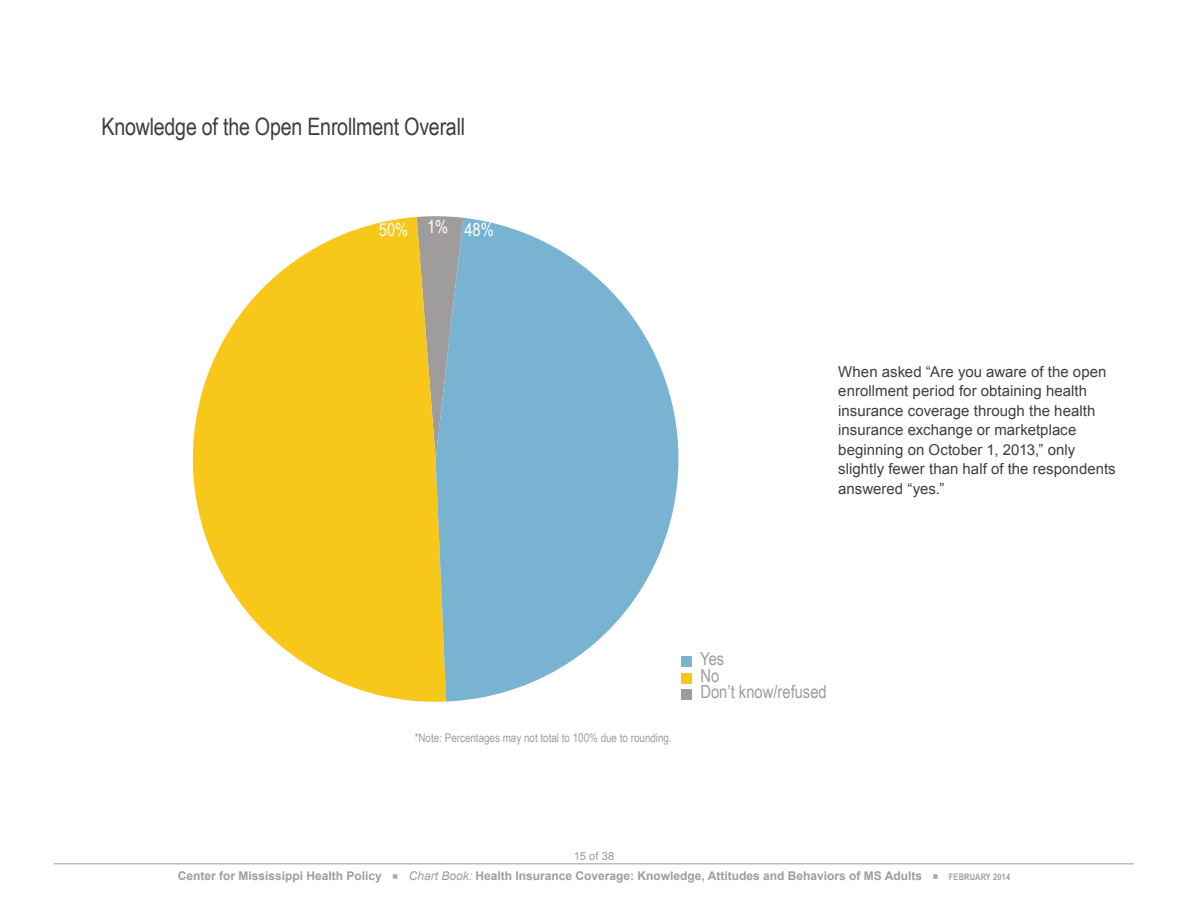
<style>
.page{position:relative;width:1188px;height:918px;background:#fff}
.page>*{position:absolute;margin:0;border:0;box-sizing:border-box;transform-origin:0 0}
.Chart_Titles{font:24px "Arial Narrow";letter-spacing:-.01em;color:#3e3e3f}
.Key_Labels_for_Chart{font:18px "Arial Narrow";color:#9f9d9b}
.t1{font:18px "Arial Narrow";color:#fff}
.Body_Copy{font:15px/19.5px "Arial";color:#3e3e3f}
.t2{font:700 12px "Arial";color:#9f9d9b}
.Key_Labels_for_Chart-2{font:12px "Arial Narrow";color:#9f9d9b}
.t3{font:11.25px "Arial";color:#9f9d9b}
.t4{font:700 9px "Arial Narrow";letter-spacing:.02em;color:#9f9d9b}
.s1{font-weight:400;font-style:italic}
</style>
<div class="page">
<hr style="left:54px;top:863px;width:1080px;height:1px;background:#9f9d9b">
<svg style="left:192px;top:217px;width:254px;height:485px;fill:#f7c71a"></svg>
<svg style="left:436px;top:218px;width:256px;height:484px;fill:#78b3d1"></svg>
<div style="left:681px;top:656px;width:11px;height:11px;background:#78b3d1"></div>
<div style="left:681px;top:673px;width:11px;height:10px;background:#f7c61a"></div>
<div style="left:681px;top:689px;width:11px;height:11px;background:#9f9d9b"></div>
<p class="Chart_Titles" style="left:102px;top:109px;width:365px">Knowledge of the Open Enrollment Overall</p>
<p class="t1" style="left:379px;top:217px;width:117px">50% 1% 48%</p>
<p class="Body_Copy" style="left:838px;top:362px;width:279px">When asked “Are you aware of the open enrollment period for obtaining health insurance coverage through the health insurance exchange or marketplace beginning on October 1, 2013,” only slightly fewer than half of the respondents answered “yes.”</p>
<p class="Key_Labels_for_Chart-2" style="left:415px;top:729px;width:259px">*Note: Percentages may not total to 100% due to rounding.</p>
<p class="Key_Labels_for_Chart" style="left:700px;top:646px;width:26px">Yes</p>
<p class="Key_Labels_for_Chart" style="left:700px;top:662px;width:20px">No</p>
<p class="Key_Labels_for_Chart" style="left:700px;top:679px;width:128px">Don’t know/refused</p>
<p class="t3" style="left:574px;top:848px;width:42px">15 of 38</p>
<p class="t2" style="left:178px;top:868px;width:206px">Center for Mississippi Health Policy</p>
<p class="t2" style="left:409px;top:868px;width:515px"><span class="s1">Chart Book:</span> Health Insurance Coverage: Knowledge, Attitudes and Behaviors of MS Adults</p>
<p class="t4" style="left:949px;top:870px;width:63px">FEBRUARY 2014</p>
</div>
